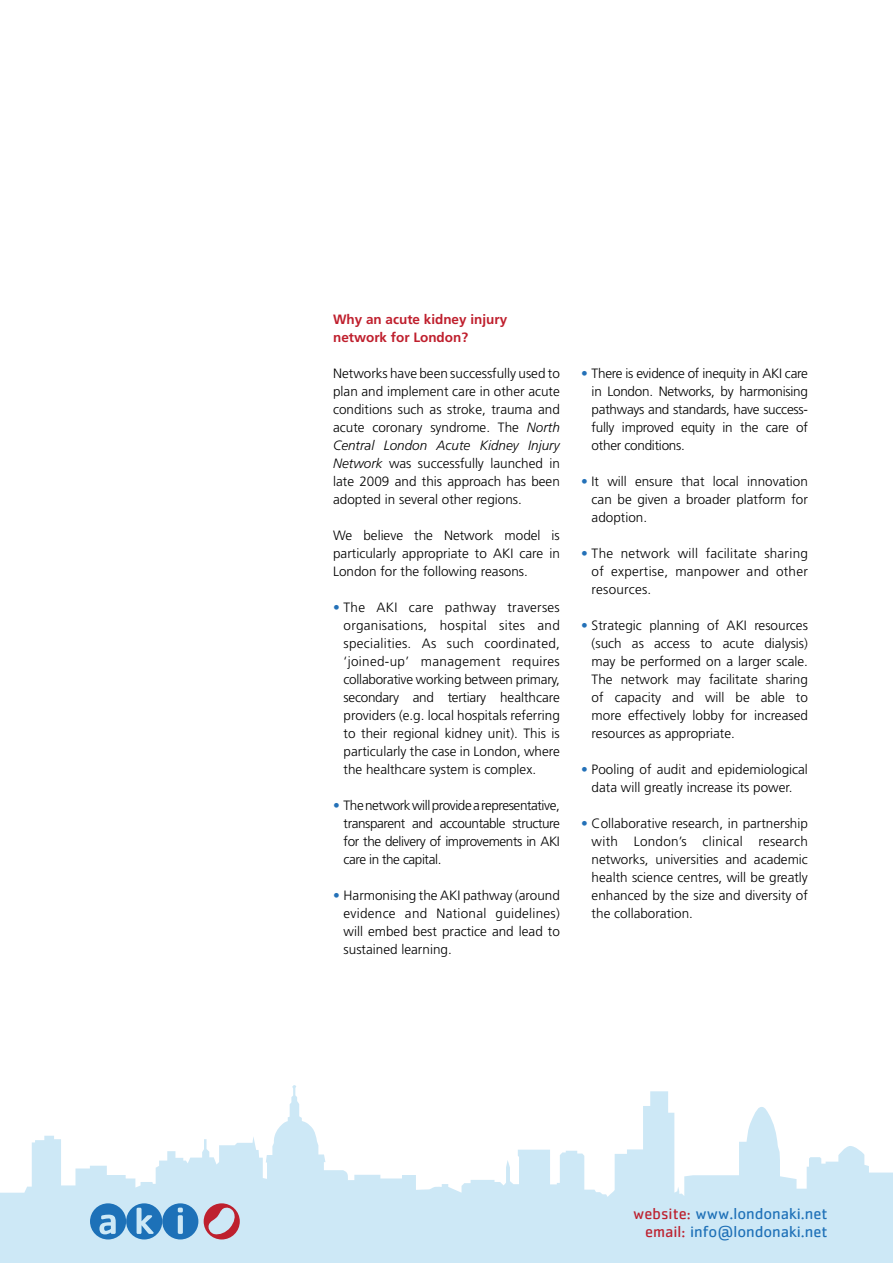
<style>
.page{position:relative;width:893px;height:1263px;background:#fff}
.page>*{position:absolute;margin:0;border:0;box-sizing:border-box;transform-origin:0 0}
.t1{font:16.5px/18px "Cachet";color:#1f71b8;text-align:right}
.t2{font:300 13.5px/18px "Frutiger";color:#000;text-align:justify}
.t3{font:700 13.5px/18px "Frutiger";color:#bf1f2d}
.s1{font-style:italic}
.s2{color:#2471b8}
.s3{color:#be202e}
</style>
<div class="page">
<svg style="left:0;top:1085px;width:893px;height:178px;fill:#cde8f6"></svg>
<svg style="left:90px;top:1203px;width:108px;height:36px;background:#5b9bce"></svg>
<svg style="left:204px;top:1203px;width:36px;height:36px"></svg>
<p class="t3" style="left:333px;top:310px;width:176px">Why an acute kidney injury network for London?</p>
<p class="t2" style="left:333px;top:364px;width:228px">Networks have been successfully used to plan and implement care in other acute conditions such as stroke, trauma and acute coronary syndrome. The <span class="s1">North Central London Acute Kidney Injury Network</span> was successfully launched in late 2009 and this approach has been adopted in several other regions.</p>
<p class="t2" style="left:333px;top:526px;width:228px">We believe the Network model is particularly appropriate to AKI care in London for the following reasons.</p>
<p class="t2" style="left:344px;top:598px;width:218px;text-indent:-11px"><span class="s2">•</span> The AKI care pathway traverses organisations, hospital sites and specialities. As such coordinated, ‘joined-up’ management requires collaborative working between primary, secondary and tertiary healthcare providers (e.g. local hospitals referring to their regional kidney unit). This is particularly the case in London, where the healthcare system is complex.</p>
<p class="t2" style="left:344px;top:796px;width:218px;text-indent:-11px"><span class="s2">•</span> The network will provide a representative, transparent and accountable structure for the delivery of improvements in AKI care in the capital.</p>
<p class="t2" style="left:344px;top:886px;width:218px;text-indent:-11px"><span class="s2">•</span> Harmonising the AKI pathway (around evidence and National guidelines) will embed best practice and lead to sustained learning.</p>
<p class="t2" style="left:592px;top:364px;width:218px;text-indent:-11px"><span class="s2">•</span> There is evidence of inequity in AKI care in London. Networks, by harmonising pathways and standards, have success&shy;fully improved equity in the care of other conditions.</p>
<p class="t2" style="left:592px;top:472px;width:218px;text-indent:-11px"><span class="s2">•</span> It will ensure that local innovation can be given a broader platform for adoption.</p>
<p class="t2" style="left:592px;top:544px;width:218px;text-indent:-11px"><span class="s2">•</span> The network will facilitate sharing of expertise, manpower and other resources.</p>
<p class="t2" style="left:592px;top:616px;width:218px;text-indent:-11px"><span class="s2">•</span> Strategic planning of AKI resources (such as access to acute dialysis) may be performed on a larger scale.<br>The network may facilitate sharing of capacity and will be able to more effectively lobby for increased resources as appropriate.</p>
<p class="t2" style="left:581px;top:760px;width:228px;text-align:center"><span class="s2">•</span> Pooling of audit and epidemiological data will greatly increase its power.</p>
<p class="t2" style="left:592px;top:814px;width:218px;text-indent:-11px"><span class="s2">•</span> Collaborative research, in partnership with London’s clinical research networks, universities and academic health science centres, will be greatly enhanced by the size and diversity of the collaboration.</p>
<p class="t1" style="left:633px;top:1204px;width:196px"><span class="s3">website:</span> www.londonaki.net <span class="s3">email:</span> info@londonaki.net</p>
</div>
